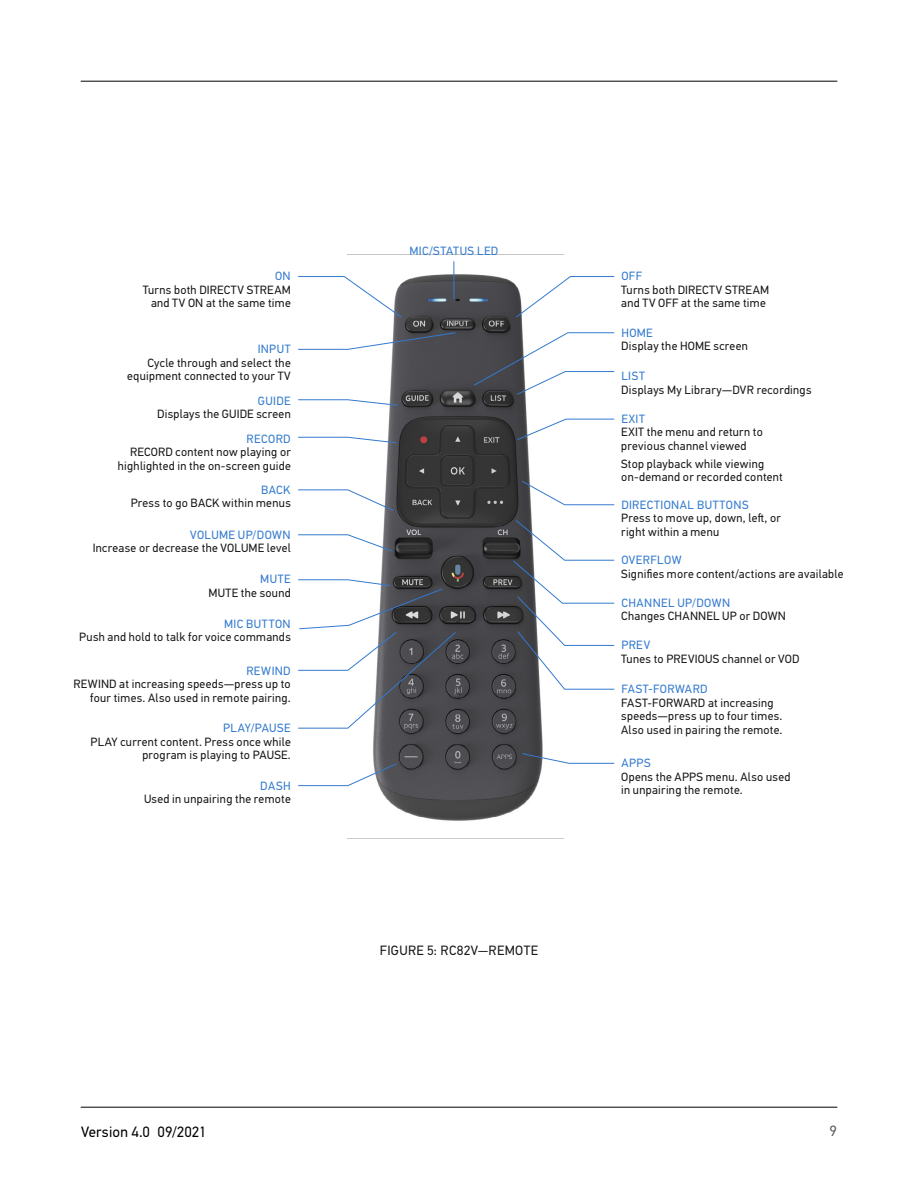
<style>
.page{position:relative;width:918px;height:1188px;background:#fff}
.page>*{position:absolute;margin:0;border:0;box-sizing:border-box;transform-origin:0 0}
.t1{font:15px "PFDIN Text Pro";letter-spacing:.005em;color:#000}
.t2{font:15px "PFDIN Text Pro";color:#5d5959}
.t3{font:13.5px "PFDIN Text Pro";letter-spacing:.03em;color:#181818}
.t4{font:12px/13.5px "PFDIN Text Pro";letter-spacing:.025em;color:#181818}
.t5{font:12px "PFDIN Text Pro";letter-spacing:.035em;color:#337ace}
.s1{font-size:12px}
</style>
<div class="page">
<hr style="left:81px;top:1107px;width:756px;height:1px;background:#000">
<hr style="left:81px;top:81px;width:756px;height:1px;background:#000">
<img style="left:348px;top:254px;width:215px;height:585px">
<hr style="left:454px;top:261px;width:1px;height:38px;background:#337ace">
<svg style="left:515px;top:276px;width:100px;height:42px"></svg>
<svg style="left:473px;top:332px;width:142px;height:63px"></svg>
<svg style="left:516px;top:418px;width:99px;height:23px"></svg>
<svg style="left:521px;top:480px;width:94px;height:26px"></svg>
<svg style="left:512px;top:519px;width:103px;height:171px"></svg>
<svg style="left:521px;top:753px;width:94px;height:11px"></svg>
<svg style="left:298px;top:276px;width:104px;height:42px"></svg>
<svg style="left:298px;top:332px;width:158px;height:18px"></svg>
<svg style="left:298px;top:399px;width:101px;height:7px"></svg>
<svg style="left:298px;top:436px;width:99px;height:8px"></svg>
<svg style="left:298px;top:489px;width:96px;height:22px"></svg>
<svg style="left:298px;top:534px;width:95px;height:18px"></svg>
<svg style="left:298px;top:579px;width:158px;height:150px"></svg>
<svg style="left:298px;top:763px;width:100px;height:23px"></svg>
<p class="t5" style="left:275px;top:269px;width:17px">ON</p>
<p class="t4" style="left:143px;top:283px;width:149px;text-align:right">Turns both DIRECTV STREAM and TV ON at the same time</p>
<p class="t5" style="left:258px;top:342px;width:34px">INPUT</p>
<p class="t4" style="left:127px;top:356px;width:165px;text-align:right">Cycle through and select the equipment connected to your TV</p>
<p class="t5" style="left:258px;top:393px;width:34px">GUIDE</p>
<p class="t4" style="left:157px;top:407px;width:135px">Displays the GUIDE screen</p>
<p class="t5" style="left:247px;top:431px;width:46px">RECORD</p>
<p class="t4" style="left:118px;top:445px;width:174px;text-align:right">RECORD content now playing or highlighted in the on-screen guide</p>
<p class="t5" style="left:261px;top:483px;width:31px">BACK</p>
<p class="t4" style="left:131px;top:497px;width:162px">Press to go BACK within menus</p>
<p class="t5" style="left:190px;top:527px;width:102px">VOLUME UP/DOWN</p>
<p class="t4" style="left:93px;top:541px;width:200px">Increase or decrease the VOLUME level</p>
<p class="t5" style="left:260px;top:572px;width:32px">MUTE</p>
<p class="t4" style="left:209px;top:586px;width:84px">MUTE the sound</p>
<p class="t5" style="left:224px;top:617px;width:68px">MIC BUTTON</p>
<p class="t4" style="left:79px;top:631px;width:213px">Push and hold to talk for voice commands</p>
<p class="t5" style="left:246px;top:663px;width:46px">REWIND</p>
<p class="t4" style="left:74px;top:677px;width:219px;text-align:right">REWIND at increasing speeds—press up to four times. Also used in remote pairing.</p>
<p class="t5" style="left:223px;top:721px;width:69px">PLAY/PAUSE</p>
<p class="t4" style="left:91px;top:735px;width:202px;text-align:right">PLAY current content. Press once while program is playing to PAUSE.</p>
<p class="t5" style="left:260px;top:779px;width:32px">DASH</p>
<p class="t4" style="left:144px;top:793px;width:148px">Used in unpairing the remote</p>
<p class="t5" style="left:409px;top:243px;width:90px">MIC/STATUS LED</p>
<p class="t3" style="left:380px;top:943px;width:160px">FIGURE 5: RC82V<span class="s1">—</span>REMOTE</p>
<p class="t5" style="left:621px;top:269px;width:22px">OFF</p>
<p class="t4" style="left:621px;top:283px;width:149px">Turns both DIRECTV STREAM and TV OFF at the same time</p>
<p class="t5" style="left:621px;top:325px;width:33px">HOME</p>
<p class="t4" style="left:621px;top:339px;width:128px">Display the HOME screen</p>
<p class="t5" style="left:621px;top:369px;width:25px">LIST</p>
<p class="t4" style="left:621px;top:383px;width:192px">Displays My Library—DVR recordings</p>
<p class="t5" style="left:621px;top:412px;width:25px">EXIT</p>
<p class="t4" style="left:621px;top:426px;width:143px">EXIT the menu and return to previous channel viewed</p>
<p class="t4" style="left:621px;top:457px;width:163px">Stop playback while viewing on-demand or recorded content</p>
<p class="t5" style="left:621px;top:497px;width:129px">DIRECTIONAL BUTTONS</p>
<p class="t4" style="left:621px;top:511px;width:161px">Press to move up, down, left, or right within a menu</p>
<p class="t5" style="left:621px;top:553px;width:62px">OVERFLOW</p>
<p class="t4" style="left:621px;top:567px;width:224px">Signifies more content/actions are available</p>
<p class="t5" style="left:621px;top:595px;width:110px">CHANNEL UP/DOWN</p>
<p class="t4" style="left:621px;top:609px;width:166px">Changes CHANNEL UP or DOWN</p>
<p class="t5" style="left:621px;top:638px;width:30px">PREV</p>
<p class="t4" style="left:621px;top:652px;width:180px">Tunes to PREVIOUS channel or VOD</p>
<p class="t5" style="left:621px;top:682px;width:88px">FAST-FORWARD</p>
<p class="t4" style="left:621px;top:696px;width:163px">FAST-FORWARD at increasing speeds—press up to four times.<br>Also used in pairing the remote.</p>
<p class="t5" style="left:621px;top:756px;width:31px">APPS</p>
<p class="t4" style="left:621px;top:770px;width:171px">Opens the APPS menu. Also used in unpairing the remote.</p>
<p class="t1" style="left:81px;top:1123px;width:127px">Version 4.0 09/2021</p>
<p class="t2" style="left:830px;top:1122px;width:9px">9</p>
</div>
